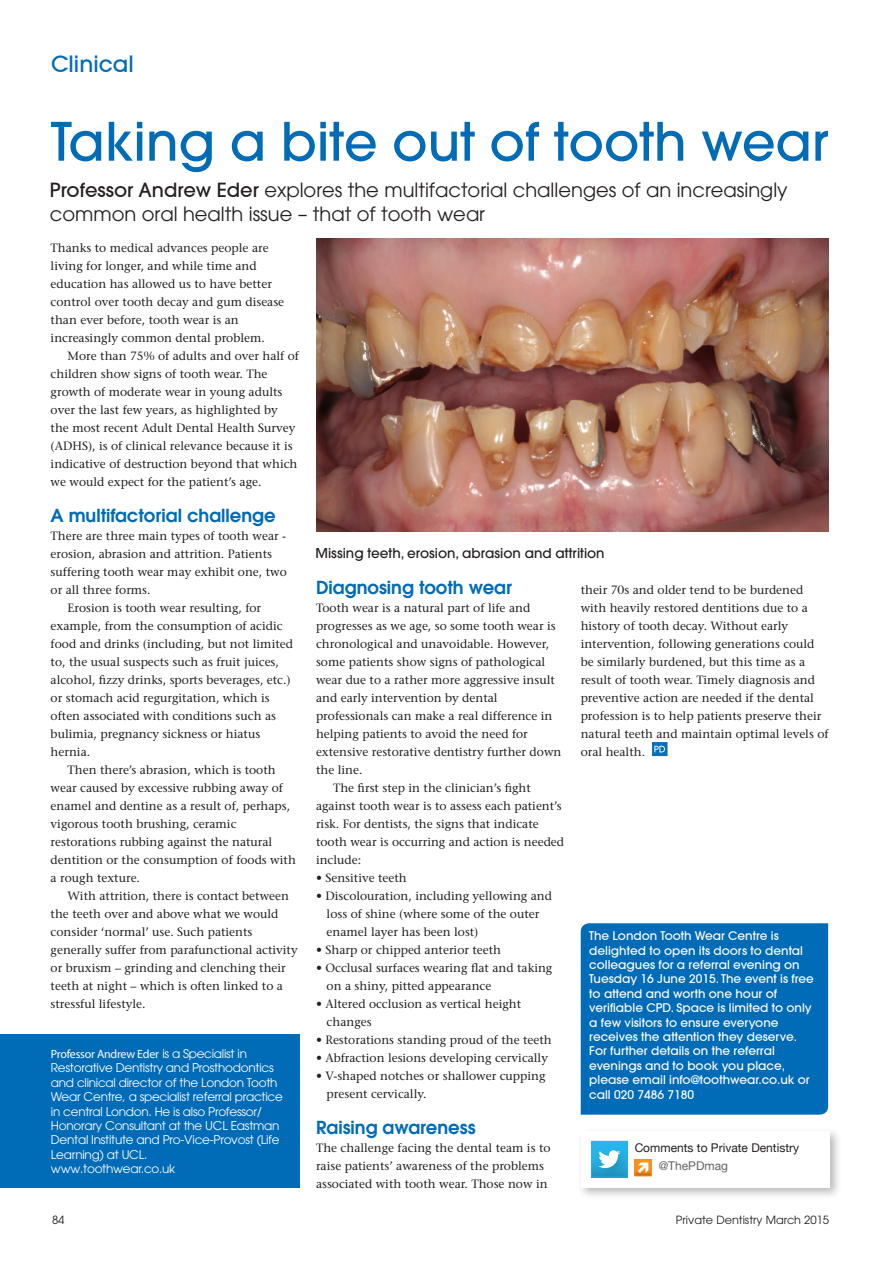
<style>
.page{position:relative;width:893px;height:1263px;background:#fff}
.page>*{position:absolute;margin:0;border:0;box-sizing:border-box;transform-origin:0 0}
.Headline{font:500 52.5px "ITC Avant Garde Gothic";color:#006bb6}
.t1{font:500 22.5px "ITC Avant Garde Gothic";color:#006bb6}
.Standfirst{font:19.5px/24px "Avant Garde";color:#231f20}
.Subhead{font:600 18px "ITC Avant Garde Gothic";color:#006bb6}
.t2{font:500 13.5px "Avant Garde";color:#231f20}
.Article_Body_Text{font:12px/18px "Stone Serif";color:#231f20}
.Article_First_Paragr{font:500 12px/14.4px "ITC Avant Garde Gothic";color:#fff}
.Article_First_Paragr-2{font:12px/14.4px "Avant Garde";letter-spacing:-.02em;color:#fff}
.PD_Questions{font:12px/18px "Helvetica Neue";color:#231f20}
.Strap_and_date{font:11.25px "Avant Garde";color:#231f20}
.s1{font-family:"ITC Avant Garde Gothic";font-weight:500}
.s2{font-family:"Myriad Pro"}
.s3{color:#636366}
</style>
<div class="page">
<svg style="left:652px;top:742px;width:15px;height:14px"></svg>
<svg style="left:654px;top:746px;width:11px;height:6px"></svg>
<div style="left:0;top:1034px;width:299px;height:154px;background:#006bb6"></div>
<div style="left:577px;top:1127px;width:265px;height:72px;background:#231f20;opacity:.31"></div>
<div style="left:581px;top:1131px;width:248px;height:56px;background:#fff"></div>
<svg style="left:593px;top:1143px;width:33px;height:32px"></svg>
<div style="left:595px;top:1147px;width:37px;height:33px;background:#231f20;opacity:.15"></div>
<svg style="left:598px;top:1150px;width:22px;height:18px"></svg>
<svg style="left:637px;top:1161px;width:12px;height:13px"></svg>
<div style="left:635px;top:1159px;width:16px;height:17px;border:1px solid #f7931d"></div>
<svg style="left:638px;top:1162px;width:10px;height:11px"></svg>
<div style="left:581px;top:923px;width:247px;height:192px;background:#006bb6"></div>
<img style="left:316px;top:238px;width:512px;height:294px">
<h2 class="t1" style="left:51px;top:50px;width:84px">Clinical</h2>
<p class="Headline" style="left:51px;top:109px;width:779px">Taking a bite out of tooth wear</p>
<p class="Standfirst" style="left:50px;top:178px;width:739px"><span class="s1">Professor Andrew Eder</span> explores the multifactorial challenges of an increasingly common oral health issue – that of tooth wear</p>
<p class="Article_Body_Text" style="left:51px;top:239px;width:235px">Thanks to medical advances people are living for longer, and while time and education has allowed us to have better control over tooth decay and gum disease than ever before, tooth wear is an increasingly common dental problem.</p>
<p class="Article_Body_Text" style="left:51px;top:347px;width:250px;text-indent:17px">More than 75% of adults and over half of children show signs of tooth wear. The growth of moderate wear in young adults over the last few years, as highlighted by the most recent Adult Dental Health Survey (ADHS), is of clinical relevance because it is indicative of destruction beyond that which we would expect for the patient’s age.</p>
<p class="Subhead" style="left:51px;top:504px;width:226px">A multifactorial challenge</p>
<p class="Article_Body_Text" style="left:51px;top:527px;width:238px">There are three main types of tooth wear - erosion, abrasion and attrition. Patients suffering tooth wear may exhibit one, two or all three forms.</p>
<p class="Article_Body_Text" style="left:51px;top:599px;width:244px;text-indent:17px">Erosion is tooth wear resulting, for example, from the consumption of acidic food and drinks (including, but not limited to, the usual suspects such as fruit juices, alcohol, fizzy drinks, sports beverages, etc.) or stomach acid regurgitation, which is often associated with conditions such as bulimia, pregnancy sickness or hiatus hernia.</p>
<p class="Article_Body_Text" style="left:51px;top:761px;width:247px;text-indent:17px">Then there’s abrasion, which is tooth wear caused by excessive rubbing away of enamel and dentine as a result of, perhaps, vigorous tooth brushing, ceramic restorations rubbing against the natural dentition or the consumption of foods with a rough texture.</p>
<p class="Article_Body_Text" style="left:51px;top:887px;width:249px;text-indent:17px">With attrition, there is contact between the teeth over and above what we would consider ‘normal’ use. Such patients generally suffer from parafunctional activity or bruxism – grinding and clenching their teeth at night – which is often linked to a stressful lifestyle.</p>
<p class="Article_First_Paragr-2" style="left:51px;top:1046px;width:233px"><span class="s2">Professor Andrew Eder</span> is a Specialist in Restorative Dentistry and Prosthodontics and clinical director of the London Tooth Wear Centre, a specialist referral practice in central London. He is also Professor/ Honorary Consultant at the UCL Eastman Dental Institute and Pro-Vice-Provost (Life Learning) at UCL.</p>
<p class="Article_First_Paragr-2" style="left:51px;top:1162px;width:126px">www.toothwear.co.uk</p>
<p class="t2" style="left:315px;top:545px;width:291px">Missing teeth, erosion, abrasion and attrition</p>
<p class="Subhead" style="left:316px;top:576px;width:197px">Diagnosing tooth wear</p>
<p class="Article_Body_Text" style="left:316px;top:599px;width:247px">Tooth wear is a natural part of life and progresses as we age, so some tooth wear is chronological and unavoidable. However, some patients show signs of pathological wear due to a rather more aggressive insult and early intervention by dental professionals can make a real difference in helping patients to avoid the need for extensive restorative dentistry further down the line.</p>
<p class="Article_Body_Text" style="left:316px;top:779px;width:250px;text-indent:17px">The first step in the clinician’s fight against tooth wear is to assess each patient’s risk. For dentists, the signs that indicate tooth wear is occurring and action is needed include:</p>
<p class="Article_Body_Text" style="left:316px;top:869px;width:92px">• Sensitive teeth</p>
<p class="Article_Body_Text" style="left:327px;top:887px;width:227px;text-indent:-11px">• Discolouration, including yellowing and loss of shine (where some of the outer enamel layer has been lost)</p>
<p class="Article_Body_Text" style="left:316px;top:941px;width:187px">• Sharp or chipped anterior teeth</p>
<p class="Article_Body_Text" style="left:327px;top:959px;width:227px;text-indent:-11px">• Occlusal surfaces wearing flat and taking on a shiny, pitted appearance</p>
<p class="Article_Body_Text" style="left:327px;top:995px;width:196px;text-indent:-11px">• Altered occlusion as vertical height changes</p>
<p class="Article_Body_Text" style="left:316px;top:1031px;width:237px">• Restorations standing proud of the teeth</p>
<p class="Article_Body_Text" style="left:316px;top:1049px;width:233px">• Abfraction lesions developing cervically</p>
<p class="Article_Body_Text" style="left:327px;top:1067px;width:220px;text-indent:-11px">• V-shaped notches or shallower cupping present cervically.</p>
<p class="Subhead" style="left:316px;top:1116px;width:161px">Raising awareness</p>
<p class="Article_Body_Text" style="left:316px;top:1139px;width:236px">The challenge facing the dental team is to raise patients’ awareness of the problems associated with tooth wear. Those now in</p>
<p class="Article_Body_Text" style="left:581px;top:581px;width:249px">their 70s and older tend to be burdened with heavily restored dentitions due to a history of tooth decay. Without early intervention, following generations could be similarly burdened, but this time as a result of tooth wear. Timely diagnosis and preventive action are needed if the dental profession is to help patients preserve their natural teeth and maintain optimal levels of oral health.</p>
<p class="Article_First_Paragr" style="left:589px;top:929px;width:226px">The London Tooth Wear Centre is delighted to open its doors to dental colleagues for a referral evening on Tuesday 16 June 2015. The event is free to attend and worth one hour of verifiable CPD. Space is limited to only a few visitors to ensure everyone receives the attention they deserve.</p>
<p class="Article_First_Paragr" style="left:589px;top:1044px;width:222px">For further details on the referral evenings and to book you place, please email info@toothwear.co.uk or call 020 7486 7180</p>
<p class="PD_Questions" style="left:659px;top:1139px;width:142px;text-indent:-24px">Comments to Private Dentistry <span class="s3">@ThePDmag</span></p>
<p class="Strap_and_date" style="left:52px;top:1213px;width:14px">84</p>
<p class="Strap_and_date" style="left:676px;top:1213px;width:155px">Private Dentistry March 2015</p>
</div>
